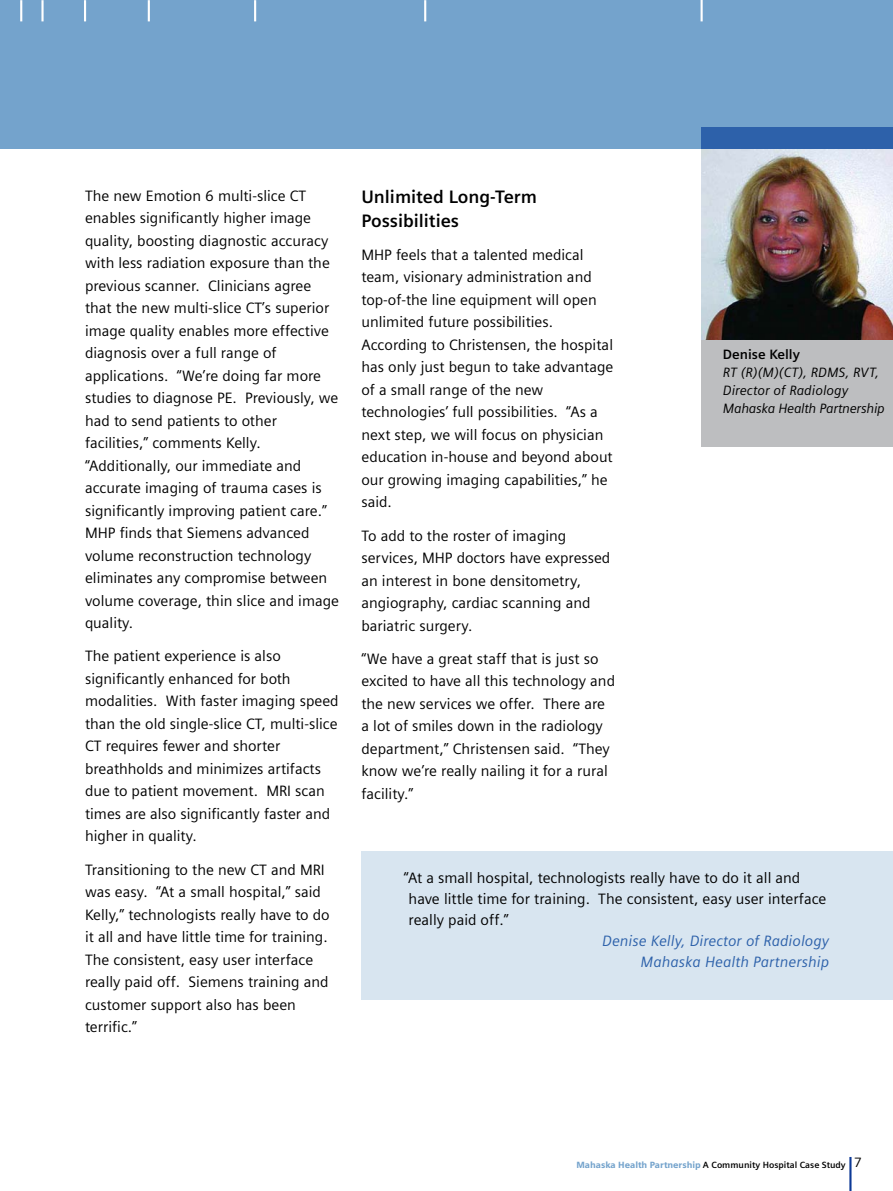
<style>
.page{position:relative;width:893px;height:1191px;background:#fff}
.page>*{position:absolute;margin:0;border:0;box-sizing:border-box;transform-origin:0 0}
.t1{font:700 18px/24px "Siemens Sans";color:#000}
.t2{font:15px/22.5px "Siemens Sans";color:#000}
.t3{font:italic 15px/21px "Siemens Sans";color:#2d61aa;text-align:right}
.t4{font:italic 13.5px/18px "Siemens Sans";letter-spacing:-.005em;color:#000}
.t5{font:700 13.5px "Siemens Sans";color:#000}
.t6{font:700 9px "Siemens Sans";color:#000}
.s1{font-weight:900;color:#74a3cc}
.s2{font-weight:400;font-size:13.5px}
</style>
<div class="page">
<hr style="left:849px;top:1157px;width:2px;height:34px;background:#0d3996">
<div style="left:0;top:0;width:893px;height:149px;background:#74a3cc"></div>
<hr style="left:20px;top:0;width:2px;height:21px;background:#fff">
<hr style="left:41px;top:0;width:3px;height:21px;background:#fff">
<hr style="left:84px;top:0;width:2px;height:21px;background:#fff">
<hr style="left:148px;top:0;width:2px;height:21px;background:#fff">
<hr style="left:254px;top:0;width:2px;height:21px;background:#fff">
<hr style="left:424px;top:0;width:2px;height:21px;background:#fff">
<hr style="left:701px;top:0;width:2px;height:21px;background:#fff">
<div style="left:361px;top:850px;width:532px;height:149px;background:#d8e5f0"></div>
<img style="left:702px;top:149px;width:191px;height:191px">
<div style="left:702px;top:340px;width:191px;height:106px;background:#bdbec0"></div>
<div style="left:702px;top:128px;width:191px;height:21px;background:#2d61aa"></div>
<p class="t2" style="left:85px;top:184px;width:256px">The new Emotion 6 multi-slice CT enables significantly higher image quality, boosting diagnostic accuracy with less radiation exposure than the previous scanner. Clinicians agree that the new multi-slice CT’s superior image quality enables more effective diagnosis over a full range of applications. “We’re doing far more studies to diagnose PE. Previously, we had to send patients to other facilities,” comments Kelly. “Additionally, our immediate and accurate imaging of trauma cases is significantly improving patient care.” MHP finds that Siemens advanced volume reconstruction technology eliminates any compromise between volume coverage, thin slice and image quality.</p>
<p class="t2" style="left:85px;top:645px;width:255px">The patient experience is also significantly enhanced for both modalities. With faster imaging speed than the old single-slice CT, multi-slice CT requires fewer and shorter breathholds and minimizes artifacts due to patient movement. MRI scan times are also significantly faster and higher in quality.</p>
<p class="t2" style="left:85px;top:858px;width:246px">Transitioning to the new CT and MRI was easy. “At a small hospital,” said Kelly,” technologists really have to do it all and have little time for training.<br>The consistent, easy user interface really paid off. Siemens training and customer support also has been terrific.”</p>
<p class="t1" style="left:361px;top:184px;width:177px">Unlimited Long-Term<br>Possibilities</p>
<p class="t2" style="left:361px;top:243px;width:254px">MHP feels that a talented medical team, visionary administration and top-of-the line equipment will open unlimited future possibilities.<br>According to Christensen, the hospital has only just begun to take advantage of a small range of the new technologies’ full possibilities. “As a next step, we will focus on physician education in-house and beyond about our growing imaging capabilities,” he said.</p>
<p class="t2" style="left:361px;top:524px;width:250px">To add to the roster of imaging services, MHP doctors have expressed an interest in bone densitometry, angiography, cardiac scanning and bariatric surgery.</p>
<p class="t2" style="left:361px;top:647px;width:255px">“We have a great staff that is just so excited to have all this technology and the new services we offer. There are a lot of smiles down in the radiology department,” Christensen said. “They know we’re really nailing it for a rural facility.”</p>
<p class="t5" style="left:723px;top:346px;width:79px">Denise Kelly</p>
<p class="t4" style="left:723px;top:363px;width:163px">RT (R)(M)(CT), RDMS, RVT,<br>Director of Radiology<br>Mahaska Health Partnership</p>
<p class="t2" style="left:409px;top:867px;width:419px;line-height:21px;text-indent:-5px">“At a small hospital, technologists really have to do it all and have little time for training. The consistent, easy user interface really paid off.”</p>
<p class="t3" style="left:602px;top:930px;width:229px">Denise Kelly, Director of Radiology<br>Mahaska Health Partnership</p>
<p class="t6" style="left:576px;top:1159px;width:287px"><span class="s1">Mahaska Health Partnership</span> A Community Hospital Case Study <span class="s2">7</span></p>
</div>
